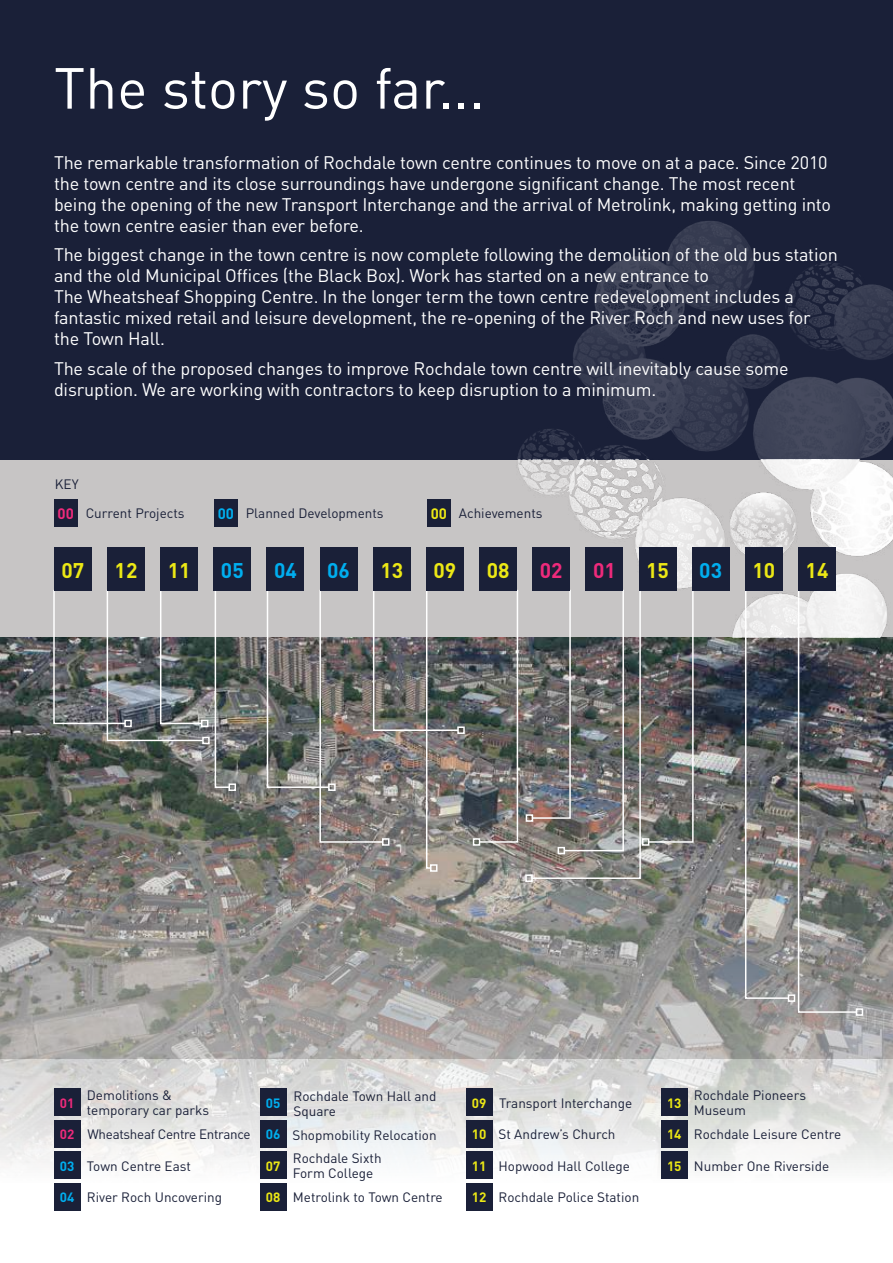
<style>
.page{position:relative;width:893px;height:1263px;background:#fff}
.page>*{position:absolute;margin:0;border:0;box-sizing:border-box;transform-origin:0 0}
.t1{font:57px "DIN";color:#fff}
.t2{font:700 21px "DIN";color:#ece815}
.t3{font:700 21px "DIN";color:#00aeef}
.t4{font:700 21px "DIN";color:#ee2a7b}
.t5{font:18px/21px "DIN";letter-spacing:-.01em;color:#fff}
.t6{font:700 15px "DIN";color:#ee2a7b}
.t7{font:700 15px "DIN";color:#00aeef}
.t8{font:700 15px "DIN";color:#ece815}
.t9{font:13.5px/15px "DIN";color:#1a2038}
.t10{font:13.5px "DIN";letter-spacing:-.02em;color:#1a2038}
.t11{font:700 13.35px "DIN";color:#ece815}
.t12{font:700 13.35px "DIN";color:#ee2a7b}
.t13{font:700 13.35px "DIN";color:#00aeef}
.s1{font-weight:700;font-size:13.35px;color:#ee2a7b}
.s2{font-weight:700;font-size:13.35px;color:#ece815}
.s3{font-weight:700;color:#ece815}
.s4{font-weight:700;color:#00aeef}
.s5{font-weight:700;font-size:13.35px;color:#00aeef}
</style>
<div class="page">
<div style="left:0;top:456px;width:893px;height:603px;background:#c7c5c5"></div>
<div style="left:0;top:0;width:893px;height:459px;background:#1a2038"></div>
<img style="left:0;top:637px;width:893px;height:574px">
<div style="left:201px;top:720px;width:7px;height:7px;border:2px solid #fff"></div>
<div style="left:457px;top:726px;width:8px;height:8px;border:2px solid #fff"></div>
<img style="left:266px;top:588px;width:193px;height:281px">
<div style="left:430px;top:864px;width:7px;height:8px;border:2px solid #fff"></div>
<svg style="left:744px;top:638px;width:46px;height:362px"></svg>
<div style="left:788px;top:994px;width:7px;height:8px;border:2px solid #fff"></div>
<img style="left:797px;top:638px;width:61px;height:375px">
<div style="left:856px;top:1008px;width:7px;height:8px;border:2px solid #fff"></div>
<img style="left:478px;top:637px;width:41px;height:206px">
<div style="left:473px;top:838px;width:7px;height:8px;border:2px solid #fff"></div>
<div style="left:525px;top:874px;width:8px;height:8px;border:2px solid #fff"></div>
<div style="left:526px;top:814px;width:7px;height:8px;border:2px solid #fff"></div>
<img style="left:530px;top:638px;width:164px;height:242px">
<div style="left:558px;top:847px;width:7px;height:7px;border:2px solid #fff"></div>
<svg style="left:214px;top:591px;width:17px;height:198px"></svg>
<div style="left:228px;top:783px;width:8px;height:8px;border:2px solid #fff"></div>
<svg style="left:52px;top:590px;width:152px;height:152px"></svg>
<div style="left:202px;top:737px;width:8px;height:7px;border:2px solid #fff"></div>
<img style="left:487px;top:221px;width:406px;height:417px">
<div style="left:54px;top:548px;width:38px;height:43px;background:#1a2038"></div>
<div style="left:107px;top:548px;width:38px;height:43px;background:#1a2038"></div>
<div style="left:160px;top:548px;width:38px;height:43px;background:#1a2038"></div>
<div style="left:213px;top:548px;width:38px;height:43px;background:#1a2038"></div>
<div style="left:267px;top:548px;width:37px;height:43px;background:#1a2038"></div>
<div style="left:320px;top:548px;width:37px;height:43px;background:#1a2038"></div>
<div style="left:373px;top:548px;width:38px;height:43px;background:#1a2038"></div>
<div style="left:426px;top:548px;width:38px;height:43px;background:#1a2038"></div>
<div style="left:479px;top:548px;width:38px;height:43px;background:#1a2038"></div>
<div style="left:532px;top:548px;width:38px;height:43px;background:#1a2038"></div>
<div style="left:585px;top:548px;width:38px;height:43px;background:#1a2038"></div>
<div style="left:639px;top:548px;width:37px;height:43px;background:#1a2038"></div>
<div style="left:692px;top:548px;width:38px;height:43px;background:#1a2038"></div>
<div style="left:745px;top:548px;width:38px;height:43px;background:#1a2038"></div>
<div style="left:798px;top:548px;width:38px;height:43px;background:#1a2038"></div>
<div style="left:54px;top:500px;width:23px;height:26px;background:#1a2038"></div>
<div style="left:214px;top:500px;width:24px;height:26px;background:#1a2038"></div>
<div style="left:427px;top:500px;width:24px;height:26px;background:#1a2038"></div>
<div style="left:661px;top:1089px;width:26px;height:27px;background:#1a2038"></div>
<div style="left:661px;top:1120px;width:26px;height:27px;background:#1a2038"></div>
<div style="left:661px;top:1151px;width:26px;height:28px;background:#1a2038"></div>
<div style="left:54px;top:1151px;width:26px;height:28px;background:#1a2038"></div>
<div style="left:54px;top:1089px;width:26px;height:27px;background:#1a2038"></div>
<div style="left:54px;top:1120px;width:26px;height:27px;background:#1a2038"></div>
<div style="left:54px;top:1183px;width:26px;height:27px;background:#1a2038"></div>
<div style="left:260px;top:1120px;width:26px;height:27px;background:#1a2038"></div>
<div style="left:260px;top:1151px;width:26px;height:28px;background:#1a2038"></div>
<div style="left:260px;top:1183px;width:26px;height:27px;background:#1a2038"></div>
<div style="left:260px;top:1089px;width:26px;height:27px;background:#1a2038"></div>
<div style="left:466px;top:1120px;width:26px;height:27px;background:#1a2038"></div>
<div style="left:466px;top:1151px;width:26px;height:28px;background:#1a2038"></div>
<div style="left:466px;top:1183px;width:26px;height:27px;background:#1a2038"></div>
<div style="left:466px;top:1089px;width:26px;height:27px;background:#1a2038"></div>
<h1 class="t1" style="left:54px;top:52px;width:432px">The story so far...</h1>
<p class="t5" style="left:54px;top:151px;width:779px">The remarkable transformation of Rochdale town centre continues to move on at a pace. Since 2010 the town centre and its close surroundings have undergone significant change. The most recent being the opening of the new Transport Interchange and the arrival of Metrolink, making getting into the town centre easier than ever before.</p>
<p class="t5" style="left:54px;top:244px;width:785px">The biggest change in the town centre is now complete following the demolition of the old bus station and the old Municipal Offices (the Black Box). Work has started on a new entrance to<br>The Wheatsheaf Shopping Centre. In the longer term the town centre redevelopment includes a fantastic mixed retail and leisure development, the re-opening of the River Roch and new uses for the Town Hall.</p>
<p class="t5" style="left:54px;top:357px;width:736px">The scale of the proposed changes to improve Rochdale town centre will inevitably cause some disruption. We are working with contractors to keep disruption to a minimum.</p>
<p class="t9" style="left:55px;top:477px;width:25px">KEY</p>
<p class="t6" style="left:58px;top:504px;width:18px">00</p>
<p class="t7" style="left:218px;top:504px;width:18px">00</p>
<p class="t8" style="left:431px;top:504px;width:18px">00</p>
<p class="t9" style="left:86px;top:506px;width:100px">Current Projects</p>
<p class="t9" style="left:246px;top:506px;width:139px">Planned Developments</p>
<p class="t9" style="left:459px;top:506px;width:85px">Achievements</p>
<p class="t2" style="left:61px;top:557px;width:24px">07</p>
<p class="t2" style="left:115px;top:557px;width:24px">12</p>
<p class="t2" style="left:168px;top:557px;width:24px">11</p>
<p class="t3" style="left:221px;top:557px;width:24px">05</p>
<p class="t3" style="left:274px;top:557px;width:24px">04</p>
<p class="t3" style="left:327px;top:557px;width:24px">06</p>
<p class="t2" style="left:380px;top:557px;width:24px">13</p>
<p class="t2" style="left:434px;top:557px;width:24px">09</p>
<p class="t2" style="left:487px;top:557px;width:24px">08</p>
<p class="t4" style="left:540px;top:557px;width:24px">02</p>
<p class="t4" style="left:593px;top:557px;width:24px">01</p>
<p class="t2" style="left:646px;top:557px;width:24px">15</p>
<p class="t3" style="left:699px;top:557px;width:24px">03</p>
<p class="t2" style="left:752px;top:557px;width:24px">10</p>
<p class="t2" style="left:806px;top:557px;width:24px">14</p>
<p class="t12" style="left:60px;top:1094px;width:16px">01</p>
<p class="t9" style="left:87px;top:1088px;width:124px">Demolitions &amp; temporary car parks</p>
<p class="t10" style="left:60px;top:1126px;width:192px"><span class="s1">02</span> Wheatsheaf Centre Entrance</p>
<p class="t11" style="left:667px;top:1094px;width:16px">13</p>
<p class="t9" style="left:694px;top:1087px;width:114px">Rochdale Pioneers<br>Museum</p>
<p class="t9" style="left:667px;top:1126px;width:176px"><span class="s2">14</span> Rochdale Leisure Centre</p>
<p class="t13" style="left:266px;top:1094px;width:16px">05</p>
<p class="t9" style="left:294px;top:1088px;width:144px">Rochdale Town Hall and<br>Square</p>
<p class="t9" style="left:472px;top:1095px;width:162px"><span class="s2">09</span> Transport Interchange</p>
<p class="t9" style="left:472px;top:1126px;width:145px"><span class="s3">10</span> St Andrew’s Church</p>
<p class="t9" style="left:472px;top:1158px;width:160px"><span class="s3">11</span> Hopwood Hall College</p>
<p class="t9" style="left:472px;top:1189px;width:169px"><span class="s3">12</span> Rochdale Police Station</p>
<p class="t9" style="left:266px;top:1127px;width:172px"><span class="s4">06</span> Shopmobility Relocation</p>
<p class="t11" style="left:266px;top:1157px;width:16px">07</p>
<p class="t9" style="left:293px;top:1150px;width:90px">Rochdale Sixth<br>Form College</p>
<p class="t9" style="left:266px;top:1189px;width:178px"><span class="s2">08</span> Metrolink to Town Centre</p>
<p class="t9" style="left:60px;top:1158px;width:133px"><span class="s5">03</span> Town Centre East</p>
<p class="t9" style="left:667px;top:1158px;width:164px"><span class="s2">15</span> Number One Riverside</p>
<p class="t9" style="left:60px;top:1189px;width:164px"><span class="s5">04</span> River Roch Uncovering</p>
</div>
